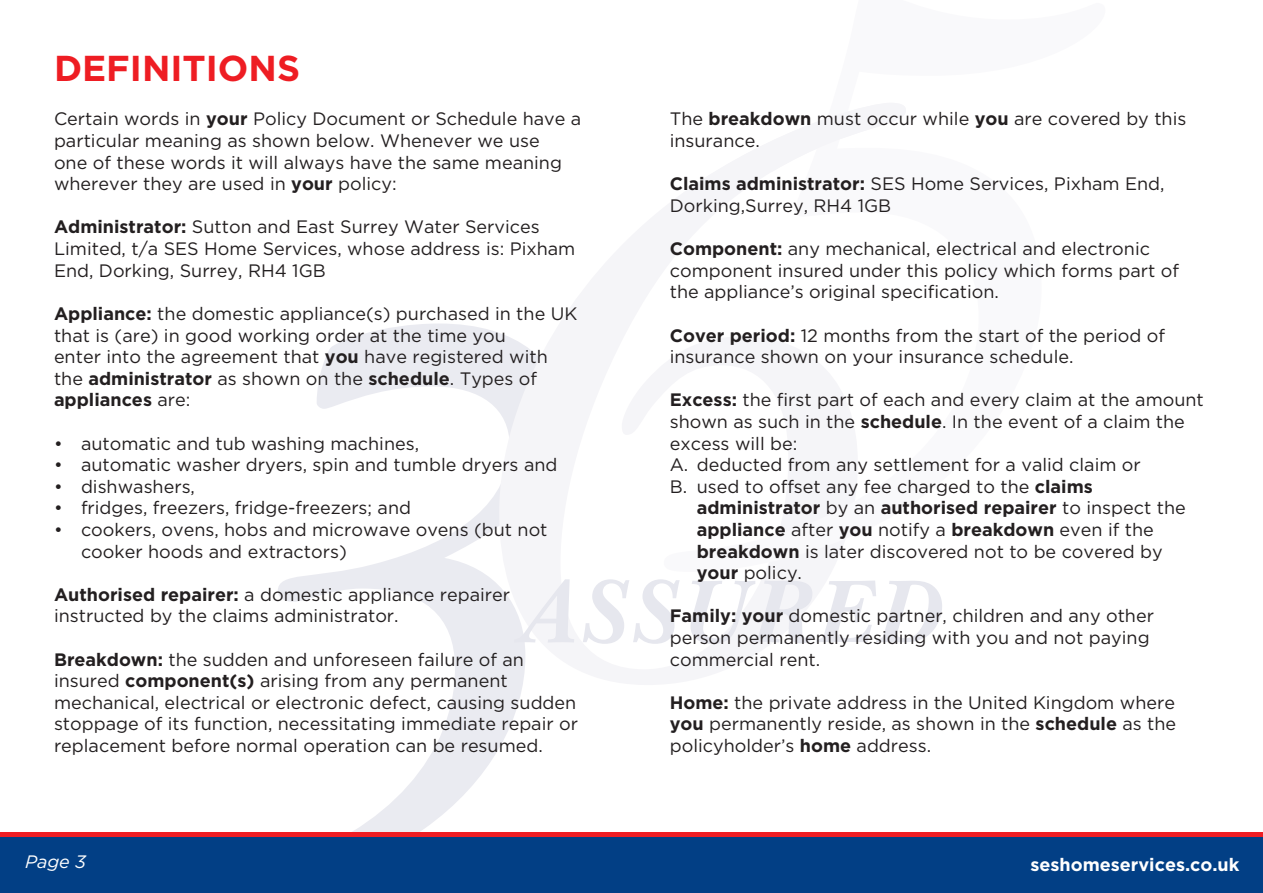
<style>
.page{position:relative;width:1263px;height:893px;background:#fff}
.page>*{position:absolute;margin:0;border:0;box-sizing:border-box;transform-origin:0 0}
.t1{font:700 36px "Gotham";color:#ee1d23}
.t2{font:18px/21.6px "Gotham";color:#231f20}
.t3{font:700 18px "Gotham";color:#fff}
.t4{font:italic 18px "Gotham";color:#fff}
.s1{font-weight:700}
</style>
<div class="page">
<svg style="left:278px;top:324px;width:245px;height:508px"></svg>
<svg style="left:499px;top:324px;width:76px;height:361px;fill:#f5f5f8"></svg>
<svg style="left:514px;top:579px;width:60px;height:64px"></svg>
<svg style="left:583px;top:579px;width:97px;height:65px"></svg>
<svg style="left:690px;top:580px;width:252px;height:64px"></svg>
<div style="left:0;top:832px;width:1263px;height:61px;background:linear-gradient(to right,#ee1d23,#ee1d23)"></div>
<div style="left:0;top:838px;width:1263px;height:55px;background:#023f85"></div>
<p class="t1" style="left:54px;top:47px;width:248px">DEFINITIONS</p>
<p class="t2" style="left:54px;top:108px;width:529px">Certain words in <span class="s1">your</span> Policy Document or Schedule have a</p>
<p class="t2" style="left:54px;top:130px;width:509px">particular meaning as shown below. Whenever we use one of these words it will always have the same meaning wherever they are used in <span class="s1">your</span> policy:</p>
<p class="t2" style="left:54px;top:216px;width:487px"><span class="s1">Administrator:</span> Sutton and East Surrey Water Services</p>
<p class="t2" style="left:54px;top:238px;width:523px">Limited, t/a SES Home Services, whose address is: Pixham<br>End, Dorking, Surrey, RH4 1GB</p>
<p class="t2" style="left:54px;top:302px;width:525px"><span class="s1">Appliance:</span> the domestic appliance(s) purchased in the UK</p>
<p class="t2" style="left:54px;top:324px;width:495px">that is (are) in good working order at the time you enter into the agreement that <span class="s1">you</span> have registered with the <span class="s1">administrator</span> as shown on the <span class="s1">schedule</span>. Types of <span class="s1">appliances</span> are:</p>
<p class="t2" style="left:54px;top:432px;width:367px">• automatic and tub washing machines,</p>
<p class="t2" style="left:54px;top:454px;width:505px">• automatic washer dryers, spin and tumble dryers and</p>
<p class="t2" style="left:54px;top:475px;width:143px">• dishwashers,</p>
<p class="t2" style="left:54px;top:497px;width:359px">• fridges, freezers, fridge-freezers; and</p>
<p class="t2" style="left:81px;top:518px;width:468px;text-indent:-27px">• cookers, ovens, hobs and microwave ovens (but not cooker hoods and extractors)</p>
<p class="t2" style="left:54px;top:583px;width:458px"><span class="s1">Authorised repairer:</span> a domestic appliance repairer instructed by the claims administrator.</p>
<p class="t2" style="left:54px;top:648px;width:525px"><span class="s1">Breakdown:</span> the sudden and unforeseen failure of an insured <span class="s1">component(s)</span> arising from any permanent mechanical, electrical or electronic defect, causing sudden stoppage of its function, necessitating immediate repair or replacement before normal operation can be resumed.</p>
<p class="t2" style="left:670px;top:108px;width:518px">The <span class="s1">breakdown</span> must occur while <span class="s1">you</span> are covered by this insurance.</p>
<p class="t2" style="left:670px;top:173px;width:496px"><span class="s1">Claims administrator:</span> SES Home Services, Pixham End,<br>Dorking,Surrey, RH4 1GB</p>
<p class="t2" style="left:670px;top:238px;width:482px"><span class="s1">Component:</span> any mechanical, electrical and electronic</p>
<p class="t2" style="left:670px;top:259px;width:511px">component insured under this policy which forms part of the appliance’s original specification.</p>
<p class="t2" style="left:670px;top:324px;width:497px"><span class="s1">Cover period:</span> 12 months from the start of the period of</p>
<p class="t2" style="left:670px;top:346px;width:405px">insurance shown on your insurance schedule.</p>
<p class="t2" style="left:670px;top:389px;width:536px"><span class="s1">Excess:</span> the first part of each and every claim at the amount</p>
<p class="t2" style="left:670px;top:410px;width:517px">shown as such in the <span class="s1">schedule</span>. In the event of a claim the</p>
<p class="t2" style="left:670px;top:432px;width:129px">excess will be:</p>
<p class="t2" style="left:670px;top:454px;width:473px">A. deducted from any settlement for a valid claim or</p>
<p class="t2" style="left:697px;top:475px;width:490px;text-indent:-27px">B. used to offset any fee charged to the <span class="s1">claims administrator</span> by an <span class="s1">authorised repairer</span> to inspect the <span class="s1">appliance</span> after <span class="s1">you</span> notify a <span class="s1">breakdown</span> even if the <span class="s1">breakdown</span> is later discovered not to be covered by <span class="s1">your</span> policy.</p>
<p class="t2" style="left:670px;top:605px;width:486px"><span class="s1">Family: your</span> domestic partner, children and any other person permanently residing with you and not paying commercial rent.</p>
<p class="t2" style="left:670px;top:691px;width:508px"><span class="s1">Home:</span> the private address in the United Kingdom where <span class="s1">you</span> permanently reside, as shown in the <span class="s1">schedule</span> as the</p>
<p class="t2" style="left:670px;top:734px;width:263px">policyholder’s <span class="s1">home</span> address.</p>
<p class="t4" style="left:25px;top:852px;width:63px">Page 3</p>
<p class="t3" style="left:1030px;top:854px;width:210px">seshomeservices.co.uk</p>
</div>
